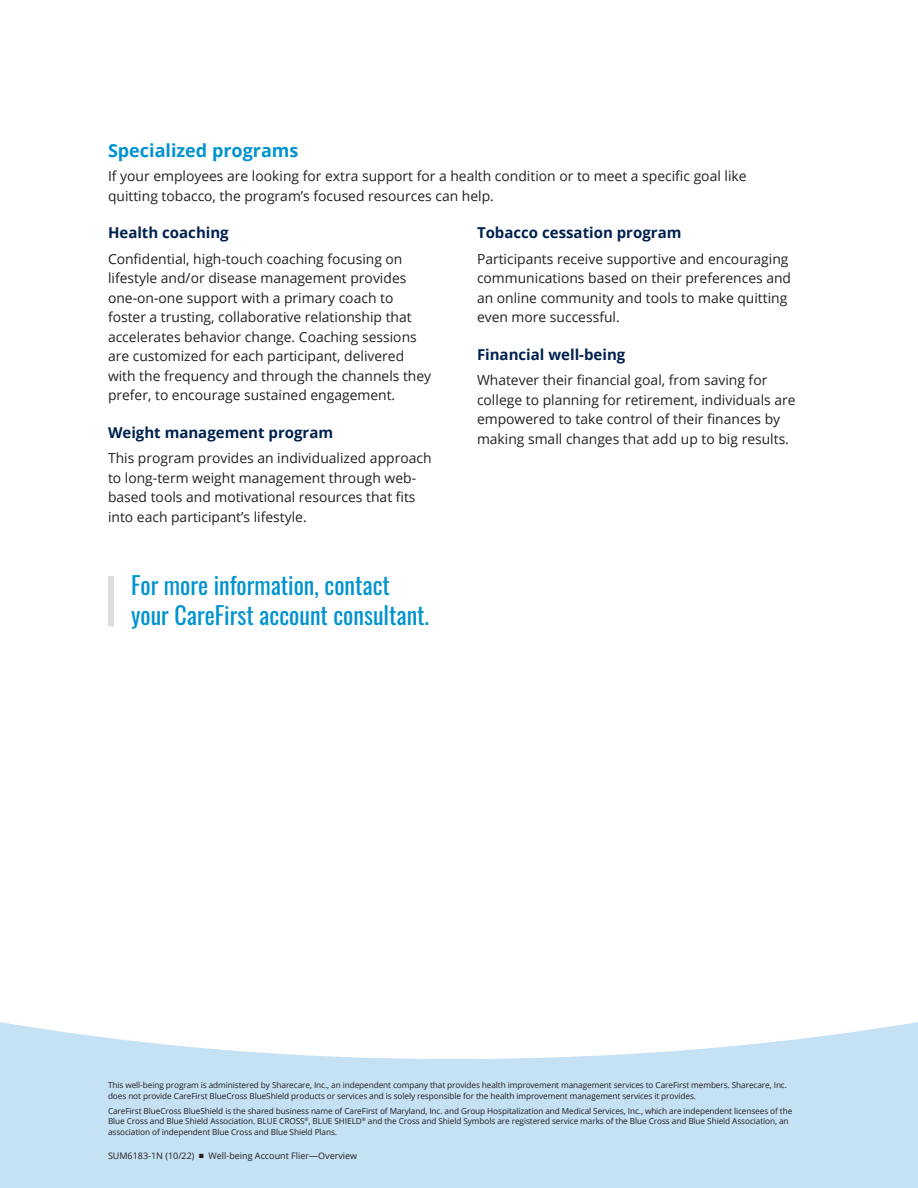
<style>
.page{position:relative;width:918px;height:1188px;background:#fff}
.page>*{position:absolute;margin:0;border:0;box-sizing:border-box;transform-origin:0 0}
.FLI-CTA{font:24px/30px "Oswald";color:#0093d0}
.FLI-H2_Header{font:700 18px "Open Sans";color:#0093d0}
.FLI-H3_Header{font:700 15px "Open Sans";color:#00214f}
.FLI-BodyText{font:13.8px/19.5px "Open Sans";color:#231f20}
.t1{font:9px "Open Sans";color:#231f20}
.ALL-Disclaimer{font:8.25px/10.5px "Open Sans";letter-spacing:-.01em;color:#231f20}
</style>
<div class="page">
<svg style="left:0;top:1022px;width:918px;height:166px;background:#cde5f5"></svg>
<div style="left:108px;top:576px;width:6px;height:50px;background:#dcdddf"></div>
<p class="FLI-H2_Header" style="left:108px;top:138px;width:192px">Specialized programs</p>
<p class="FLI-BodyText" style="left:108px;top:166px;width:640px">If your employees are looking for extra support for a health condition or to meet a specific goal like quitting tobacco, the program’s focused resources can help.</p>
<p class="FLI-H3_Header" style="left:108px;top:222px;width:122px">Health coaching</p>
<p class="FLI-BodyText" style="left:108px;top:249px;width:325px">Confidential, high-touch coaching focusing on lifestyle and/or disease management provides one-on-one support with a primary coach to foster a trusting, collaborative relationship that accelerates behavior change. Coaching sessions are customized for each participant, delivered with the frequency and through the channels they prefer, to encourage sustained engagement.</p>
<p class="FLI-H3_Header" style="left:108px;top:422px;width:227px">Weight management program</p>
<p class="FLI-BodyText" style="left:108px;top:448px;width:325px">This program provides an individualized approach to long-term weight management through web&shy;based tools and motivational resources that fits into each participant’s lifestyle.</p>
<p class="FLI-H3_Header" style="left:477px;top:222px;width:206px">Tobacco cessation program</p>
<p class="FLI-BodyText" style="left:477px;top:249px;width:316px">Participants receive supportive and encouraging communications based on their preferences and an online community and tools to make quitting even more successful.</p>
<p class="FLI-H3_Header" style="left:477px;top:344px;width:150px">Financial well-being</p>
<p class="FLI-BodyText" style="left:477px;top:370px;width:320px">Whatever their financial goal, from saving for college to planning for retirement, individuals are empowered to take control of their finances by making small changes that add up to big results.</p>
<p class="FLI-CTA" style="left:131px;top:568px;width:300px">For more information, contact your CareFirst account consultant.</p>
<p class="ALL-Disclaimer" style="left:108px;top:1080px;width:681px">This well-being program is administered by Sharecare, Inc., an independent company that provides health improvement management services to CareFirst members. Sharecare, Inc. does not provide CareFirst BlueCross BlueShield products or services and is solely responsible for the health improvement management services it provides.</p>
<p class="ALL-Disclaimer" style="left:108px;top:1105px;width:686px">CareFirst BlueCross BlueShield is the shared business name of CareFirst of Maryland, Inc. and Group Hospitalization and Medical Services, Inc., which are independent licensees of the<br>Blue Cross and Blue Shield Association. BLUE CROSS<sup>®</sup>, BLUE SHIELD<sup>®</sup> and the Cross and Shield Symbols are registered service marks of the Blue Cross and Blue Shield Association, an association of independent Blue Cross and Blue Shield Plans.</p>
<p class="t1" style="left:108px;top:1150px;width:251px">SUM6183-1N (10/22) ■ Well-being Account Flier—Overview</p>
</div>
